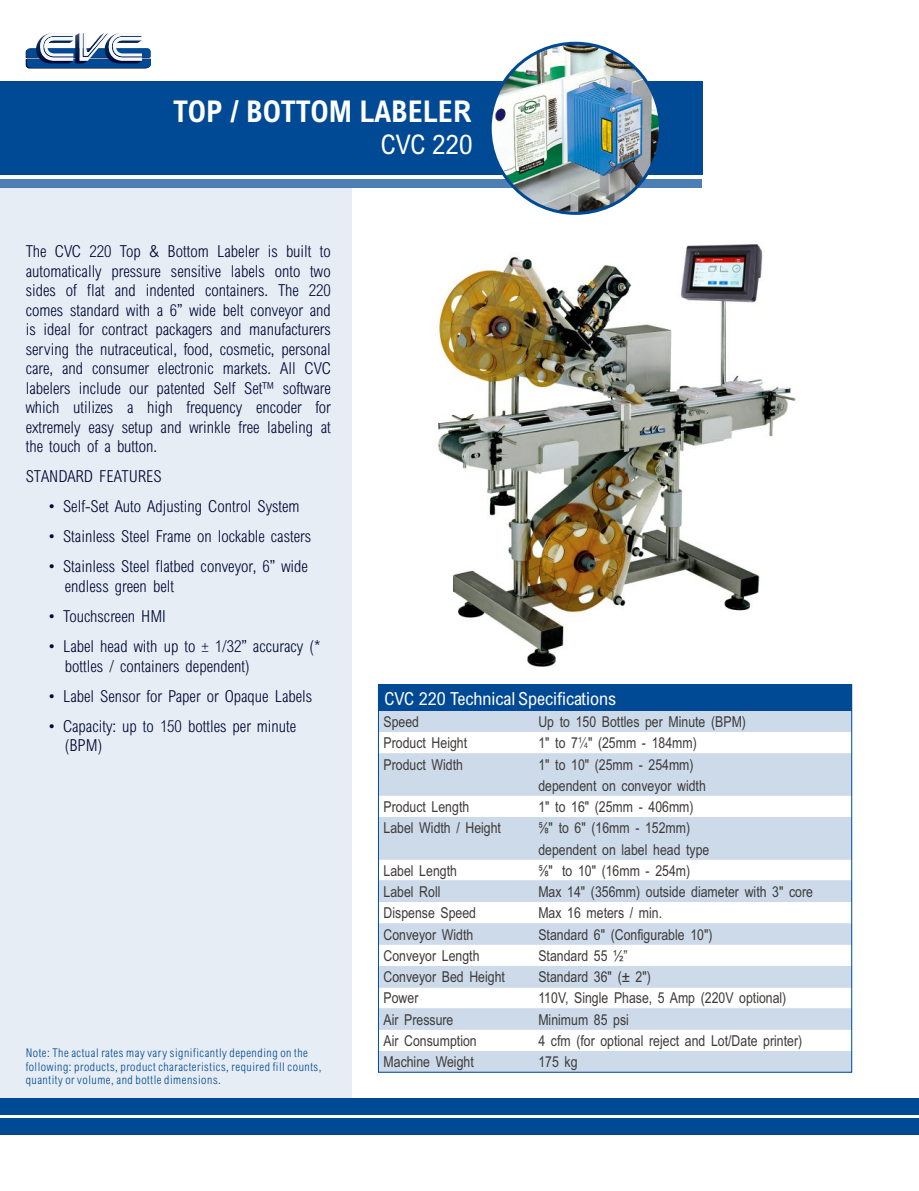
<style>
.page{position:relative;width:919px;height:1191px;background:#fff}
.page>*{position:absolute;margin:0;border:0;box-sizing:border-box;transform-origin:0 0}
.t1{font:700 condensed 30px "Arial";color:#fff}
.t2{font:condensed 27px "Arial";color:#fff}
.t3{font:condensed 18px "Arial";color:#fff}
.t4{font:300 condensed 16.5px/19.5px "Arial";color:#000835}
.t5{font:15px/21.3px "Arial Narrow";color:#3e3a39}
.t6{font:300 condensed 12px/13.5px "Arial";letter-spacing:.045em;color:#004994}
.s1{font-family:"Arial";font-weight:300;font-stretch:condensed}
</style>
<div class="page">
<img style="left:436px;top:244px;width:361px;height:423px">
<div style="left:0;top:187px;width:351px;height:911px;background:#e6edf4"></div>
<div style="left:0;top:179px;width:701px;height:8px;background:#4d7fb4"></div>
<div style="left:0;top:81px;width:702px;height:94px;background:#004994"></div>
<img style="left:490px;top:43px;width:170px;height:170px;border-radius:50%">
<div style="left:0;top:1098px;width:918px;height:17px;background:#004994"></div>
<div style="left:0;top:1117px;width:918px;height:17px;background:#004994"></div>
<svg style="left:26px;top:33px;width:125px;height:36px"></svg>
<div style="left:378px;top:710px;width:473px;height:22px;background:#ccdae9"></div>
<div style="left:378px;top:753px;width:473px;height:42px;background:#ccdae9"></div>
<div style="left:378px;top:817px;width:473px;height:42px;background:#ccdae9"></div>
<div style="left:378px;top:881px;width:473px;height:21px;background:#ccdae9"></div>
<div style="left:378px;top:923px;width:473px;height:21px;background:#ccdae9"></div>
<div style="left:378px;top:966px;width:473px;height:21px;background:#ccdae9"></div>
<div style="left:378px;top:1008px;width:473px;height:21px;background:#ccdae9"></div>
<div style="left:378px;top:1051px;width:473px;height:21px;background:#ccdae9"></div>
<div style="left:378px;top:684px;width:473px;height:26px;background:#004994"></div>
<h1 class="t1" style="left:173px;top:101px;width:299px">TOP / BOTTOM LABELER</h1>
<h2 class="t2" style="left:381px;top:135px;width:93px">CVC 220</h2>
<p class="t4" style="left:26px;top:244px;width:307px;text-align:justify">The CVC 220 Top &amp; Bottom Labeler is built to automatically pressure sensitive labels onto two sides of flat and indented containers. The 220 comes standard with a 6” wide belt conveyor and is ideal for contract packagers and manufacturers serving the nutraceutical, food, cosmetic, personal care, and consumer electronic markets. All CVC labelers include our patented Self Set™ software which utilizes a high frequency encoder for extremely easy setup and wrinkle free labeling at the touch of a button.</p>
<p class="t4" style="left:26px;top:469px;width:137px">STANDARD FEATURES</p>
<p class="t4" style="left:47px;top:499px;width:254px">• Self-Set Auto Adjusting Control System</p>
<p class="t4" style="left:47px;top:529px;width:266px">• Stainless Steel Frame on lockable casters</p>
<p class="t4" style="left:65px;top:559px;width:245px;text-indent:-18px">• Stainless Steel flatbed conveyor, 6” wide endless green belt</p>
<p class="t4" style="left:47px;top:608px;width:120px">• Touchscreen HMI</p>
<p class="t4" style="left:65px;top:638px;width:257px;text-indent:-18px">• Label head with up to ± 1/32” accuracy (* bottles / containers dependent)</p>
<p class="t4" style="left:47px;top:688px;width:267px">• Label Sensor for Paper or Opaque Labels</p>
<p class="t4" style="left:65px;top:718px;width:233px;text-indent:-18px">• Capacity: up to 150 bottles per minute (BPM)</p>
<p class="t6" style="left:26px;top:1047px;width:297px">Note: The actual rates may vary significantly depending on the following: products, product characteristics, required fill counts, quantity or volume, and bottle dimensions.</p>
<p class="t3" style="left:384px;top:691px;width:233px">CVC 220 Technical Specifications</p>
<p class="t5" style="left:383px;top:712px;width:85px">Speed<br>Product Height<br>Product Width</p>
<p class="t5" style="left:383px;top:797px;width:119px">Product Length<br>Label Width / Height</p>
<p class="t5" style="left:383px;top:861px;width:123px">Label Length<br>Label Roll<br>Dispense Speed<br>Conveyor Width<br>Conveyor Length<br>Conveyor Bed Height<br>Power<br>Air Pressure<br>Air Consumption<br>Machine Weight</p>
<p class="t5" style="left:538px;top:712px;width:276px">Up to 150 Bottles per Minute (BPM)<br>1" to 7<span class="s1">¼</span>" (25mm - 184mm)<br>1" to 10" (25mm - 254mm)<br>dependent on conveyor width<br>1" to 16" (25mm - 406mm)<br>⅝" to 6" (16mm - 152mm)<br>dependent on label head type<br>⅝" to 10" (16mm - 254m)<br>Max 14" (356mm) outside diameter with 3" core<br>Max 16 meters / min.<br>Standard 6" (Configurable 10")<br>Standard 55 ½”<br>Standard 36" (± 2")<br>110V, Single Phase, 5 Amp (220V optional)<br>Minimum 85 psi<br>4 cfm (for optional reject and Lot/Date printer)<br>175 kg</p>
</div>
